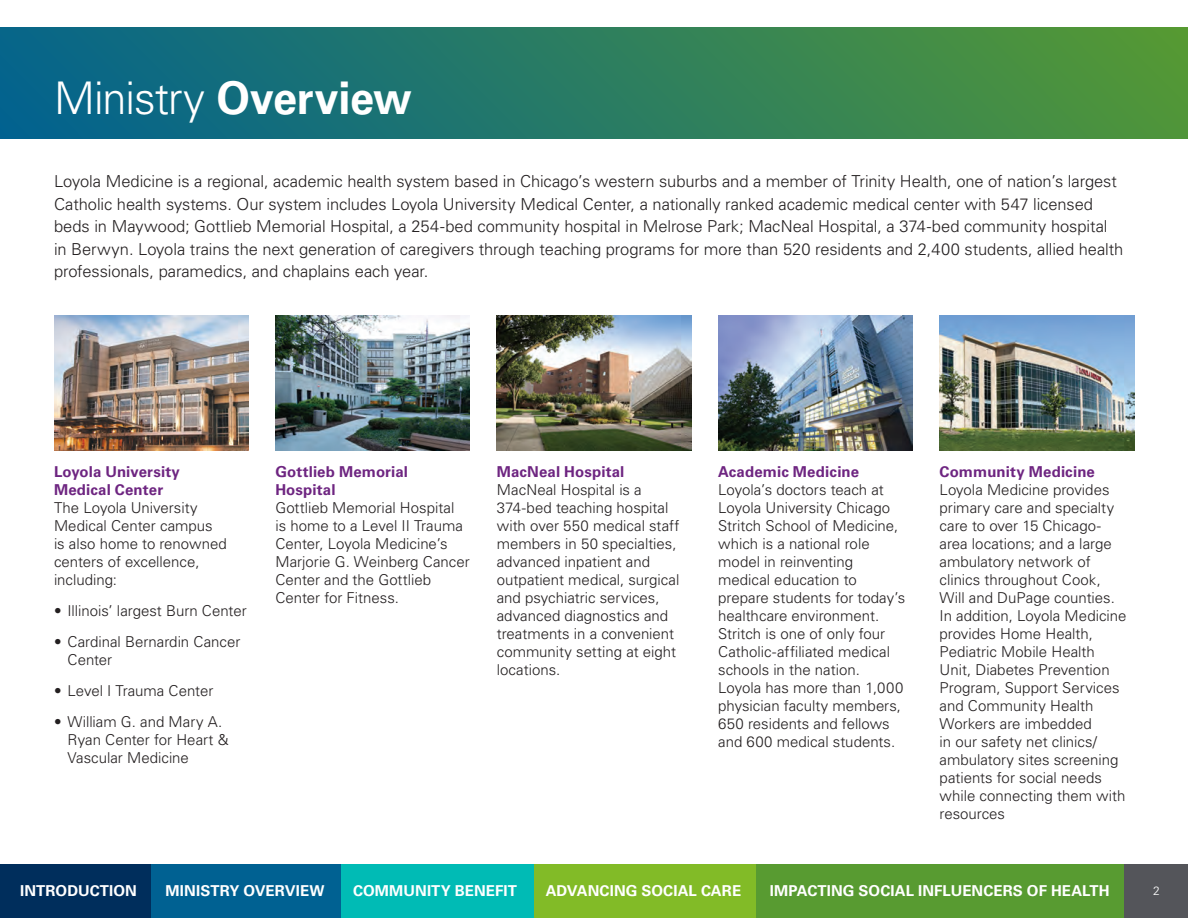
<style>
.page{position:relative;width:1188px;height:918px;background:#fff}
.page>*{position:absolute;margin:0;border:0;box-sizing:border-box;transform-origin:0 0}
.t1{font:300 45px "Univers LT Std";letter-spacing:-.02em;color:#fff;scale:.96 1}
.t2{font:300 16.5px/22.5px "Univers LT Std";letter-spacing:-.005em;color:#231f20}
.t3{font:300 15px/18px "Univers LT Std";color:#231f20}
.t4{font:700 15px/18px "Univers LT Std";letter-spacing:.01em;color:#6e2581}
.t5{font:700 15px "Univers LT Std";letter-spacing:.005em;color:#fff}
.t6{font:300 12px "Univers LT Std";color:#fff}
.s1{font-weight:700}
</style>
<div class="page">
<div style="left:756px;top:864px;width:368px;height:54px;background:#589b31"></div>
<div style="left:151px;top:864px;width:599px;height:54px;background:#006192"></div>
<div style="left:534px;top:864px;width:222px;height:54px;background:#82bb27"></div>
<div style="left:341px;top:864px;width:193px;height:54px;background:#00bbb5"></div>
<div style="left:0;top:864px;width:151px;height:54px;background:#002e5c"></div>
<div style="left:1124px;top:864px;width:64px;height:54px;background:#54555a"></div>
<div style="left:0;top:27px;width:1188px;height:112px;background:linear-gradient(to right,#03638e,#539736)"></div>
<img style="left:54px;top:315px;width:194px;height:135px">
<img style="left:275px;top:315px;width:195px;height:135px">
<img style="left:497px;top:315px;width:194px;height:135px">
<img style="left:718px;top:315px;width:195px;height:135px">
<img style="left:940px;top:315px;width:194px;height:135px">
<h1 class="t1" style="left:54px;top:71px;width:374px">Ministry <span class="s1">Overview</span></h1>
<p class="t2" style="left:54px;top:170px;width:1071px">Loyola Medicine is a regional, academic health system based in Chicago’s western suburbs and a member of Trinity Health, one of nation’s largest Catholic health systems. Our system includes Loyola University Medical Center, a nationally ranked academic medical center with 547 licensed beds in Maywood; Gottlieb Memorial Hospital, a 254-bed community hospital in Melrose Park; MacNeal Hospital, a 374-bed community hospital in Berwyn. Loyola trains the next generation of caregivers through teaching programs for more than 520 residents and 2,400 students, allied health professionals, paramedics, and chaplains each year.</p>
<p class="t4" style="left:54px;top:463px;width:127px">Loyola University<br>Medical Center</p>
<p class="t3" style="left:54px;top:499px;width:174px">The Loyola University<br>Medical Center campus is also home to renowned centers of excellence, including:</p>
<p class="t3" style="left:54px;top:602px;width:194px">• Illinois’ largest Burn Center</p>
<p class="t3" style="left:68px;top:633px;width:174px;text-indent:-14px">• Cardinal Bernardin Cancer<br>Center</p>
<p class="t3" style="left:54px;top:682px;width:161px">• Level I Trauma Center</p>
<p class="t3" style="left:68px;top:713px;width:163px;text-indent:-14px">• William G. and Mary A.<br>Ryan Center for Heart &amp;<br>Vascular Medicine</p>
<p class="t4" style="left:275px;top:463px;width:134px">Gottlieb Memorial<br>Hospital</p>
<p class="t3" style="left:275px;top:499px;width:196px">Gottlieb Memorial Hospital<br>is home to a Level II Trauma<br>Center, Loyola Medicine’s<br>Marjorie G. Weinberg Cancer<br>Center and the Gottlieb<br>Center for Fitness.</p>
<p class="t4" style="left:497px;top:463px;width:129px">MacNeal Hospital</p>
<p class="t3" style="left:497px;top:481px;width:184px">MacNeal Hospital is a<br>374-bed teaching hospital with over 550 medical staff members in 50 specialties, advanced inpatient and outpatient medical, surgical and psychiatric services, advanced diagnostics and treatments in a convenient community setting at eight locations.</p>
<p class="t4" style="left:718px;top:463px;width:143px">Academic Medicine</p>
<p class="t3" style="left:718px;top:481px;width:189px">Loyola’s doctors teach at<br>Loyola University Chicago<br>Stritch School of Medicine, which is a national role model in reinventing medical education to prepare students for today’s healthcare environment.<br>Stritch is one of only four<br>Catholic-affiliated medical schools in the nation.<br>Loyola has more than 1,000 physician faculty members,<br>650 residents and fellows and 600 medical students.</p>
<p class="t4" style="left:940px;top:463px;width:157px">Community Medicine</p>
<p class="t3" style="left:940px;top:481px;width:188px">Loyola Medicine provides primary care and specialty care to over 15 Chicago&shy;area locations; and a large ambulatory network of clinics throughout Cook,<br>Will and DuPage counties.<br>In addition, Loyola Medicine provides Home Health,<br>Pediatric Mobile Health<br>Unit, Diabetes Prevention<br>Program, Support Services and Community Health<br>Workers are imbedded<br>in our safety net clinics/ ambulatory sites screening patients for social needs while connecting them with resources</p>
<p class="t5" style="left:20px;top:882px;width:118px">INTRODUCTION</p>
<p class="t5" style="left:166px;top:882px;width:160px">MINISTRY OVERVIEW</p>
<p class="t5" style="left:353px;top:882px;width:166px">COMMUNITY BENEFIT</p>
<p class="t5" style="left:546px;top:882px;width:197px">ADVANCING SOCIAL CARE</p>
<p class="t5" style="left:770px;top:882px;width:341px">IMPACTING SOCIAL INFLUENCERS OF HEALTH</p>
<p class="t6" style="left:1153px;top:884px;width:8px">2</p>
</div>
